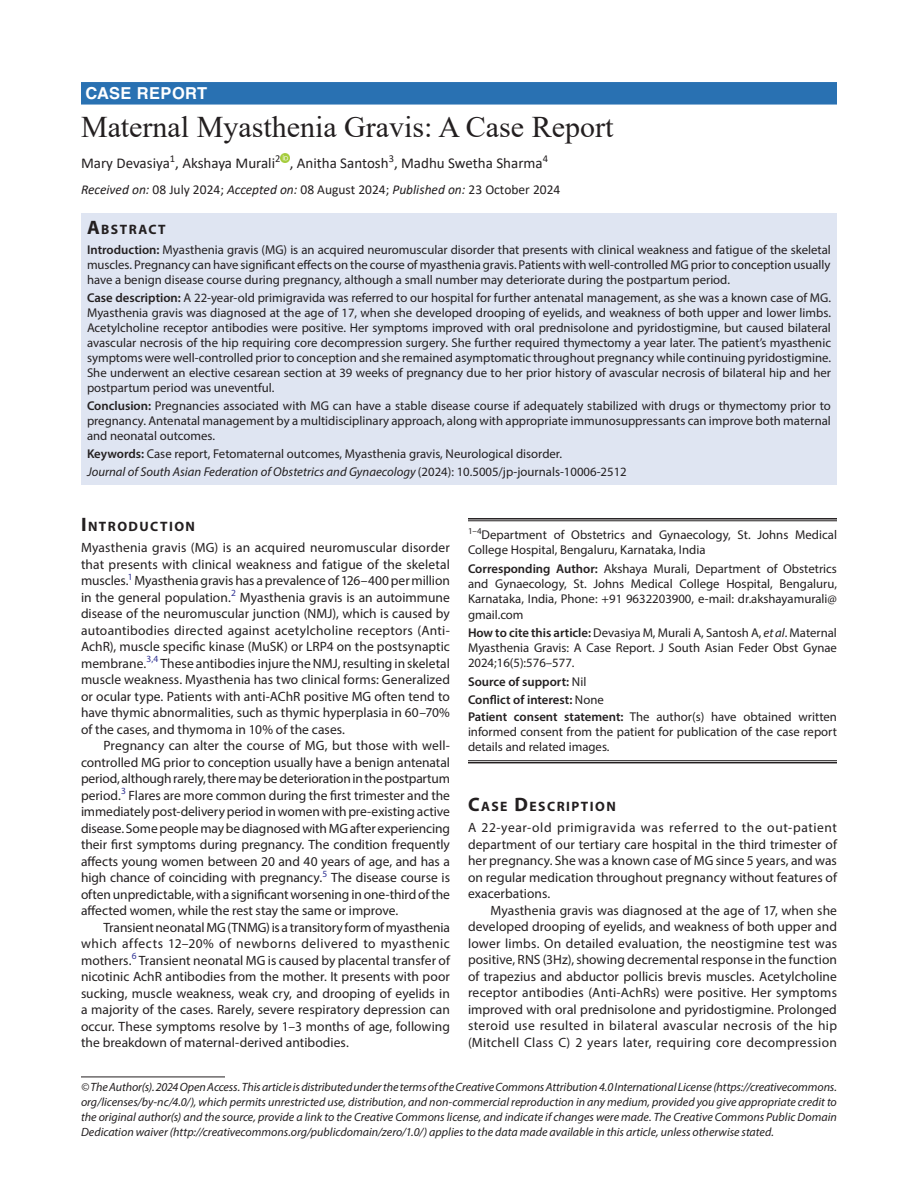
<style>
.page{position:relative;width:918px;height:1188px;background:#fff}
.page>*{position:absolute;margin:0;border:0;box-sizing:border-box;transform-origin:0 0}
.t1{font:30px "Times New Roman";color:#231f20}
.ArticleType{font:700 16.5px "Helvetica LT Std";letter-spacing:.025em;color:#fff}
.AuthorName{font:15px "Calibri";color:#231f20}
.Head-1{font:700 13.65px "Myriad Pro";letter-spacing:.105em;color:#231f20}
.AbstractTitle{font:700 13.65px "Myriad Pro";letter-spacing:.105em;color:#231f20}
.Para-Indent{font:13.5px/16.5px "Myriad Pro";letter-spacing:.005em;color:#231f20;text-align:justify}
.Para-NoIndent{font:13.5px/16.5px "Myriad Pro";letter-spacing:.005em;color:#231f20;text-align:justify}
.PAS_History{font:13.5px "Calibri";color:#231f20}
.Abstract-Para-first{font:12.75px/15px "Myriad Pro";color:#231f20;text-align:justify}
.Corresponding_Author{font:12.75px/15.3px "Myriad Pro";color:#231f20;text-align:justify}
.Source{font:12.75px/15.3px "Myriad Pro";color:#231f20;text-align:justify}
.How_to_Cite{font:12.75px/15.3px "Myriad Pro";color:#231f20;text-align:justify}
.Affiliation-first{font:12.75px/15.3px "Myriad Pro";color:#231f20}
.JT_DOI{font:italic 12.75px "Myriad Pro";color:#231f20}
.Keywords{font:12.75px "Myriad Pro";color:#231f20}
.COI{font:600 12.75px "Myriad Pro";color:#231f20}
.Source-2{font:600 12.75px "Myriad Pro";color:#231f20}
.FootNote{font:italic 12px/15px "Myriad Pro";color:#231f20;text-align:justify}
.s1{font-style:italic}
.s2{font-size:19.5px}
.s3{font-weight:600}
.s4{font-style:normal}
.s5{font-weight:400}
</style>
<div class="page">
<div style="left:81px;top:82px;width:756px;height:23px;background:#2971b2"></div>
<div style="left:81px;top:214px;width:756px;height:25px;background:#dfe5f2"></div>
<div style="left:81px;top:238px;width:756px;height:55px;background:#dfe5f2"></div>
<div style="left:81px;top:286px;width:756px;height:115px;background:#dfe5f2"></div>
<div style="left:81px;top:394px;width:756px;height:55px;background:#dfe5f2"></div>
<div style="left:81px;top:442px;width:756px;height:25px;background:#dfe5f2"></div>
<div style="left:81px;top:460px;width:756px;height:25px;background:#dfe5f2"></div>
<svg style="left:281px;top:153px;width:9px;height:9px"></svg>
<hr style="left:81px;top:1077px;width:144px;height:1px;background:#231f20">
<hr style="left:468px;top:518px;width:369px;height:2px;background:#231f20">
<hr style="left:468px;top:521px;width:369px;height:1px;background:#231f20">
<hr style="left:468px;top:760px;width:369px;height:1px;background:#231f20">
<hr style="left:468px;top:762px;width:369px;height:1px;background:#231f20">
<p class="ArticleType" style="left:86px;top:83px;width:123px">CASE REPORT</p>
<p class="t1" style="left:81px;top:106px;width:534px">Maternal Myasthenia Gravis: A Case Report</p>
<p class="AuthorName" style="left:81px;top:153px;width:469px">Mary Devasiya<sup>1</sup>, Akshaya Murali<sup>2</sup> , Anitha Santosh<sup>3</sup>, Madhu Swetha Sharma<sup>4</sup></p>
<p class="PAS_History" style="left:81px;top:180px;width:481px"><span class="s1">Received on:</span> 08 July 2024; <span class="s1">Accepted on:</span> 08 August 2024; <span class="s1">Published on:</span> 23 October 2024</p>
<p class="AbstractTitle" style="left:87px;top:221px;width:80px"><span class="s2">A</span>BSTRACT</p>
<p class="Abstract-Para-first" style="left:87px;top:242px;width:745px"><span class="s3">Introduction:</span> Myasthenia gravis (MG) is an acquired neuromuscular disorder that presents with clinical weakness and fatigue of the skeletal muscles. Pregnancy can have significant effects on the course of myasthenia gravis. Patients with well-controlled MG prior to conception usually have a benign disease course during pregnancy, although a small number may deteriorate during the postpartum period.</p>
<p class="Abstract-Para-first" style="left:87px;top:290px;width:746px"><span class="s3">Case description:</span> A 22-year-old primigravida was referred to our hospital for further antenatal management, as she was a known case of MG.<br>Myasthenia gravis was diagnosed at the age of 17, when she developed drooping of eyelids, and weakness of both upper and lower limbs.<br>Acetylcholine receptor antibodies were positive. Her symptoms improved with oral prednisolone and pyridostigmine, but caused bilateral avascular necrosis of the hip requiring core decompression surgery. She further required thymectomy a year later. The patient’s myasthenic symptoms were well-controlled prior to conception and she remained asymptomatic throughout pregnancy while continuing pyridostigmine.<br>She underwent an elective cesarean section at 39 weeks of pregnancy due to her prior history of avascular necrosis of bilateral hip and her postpartum period was uneventful.</p>
<p class="Abstract-Para-first" style="left:87px;top:398px;width:746px"><span class="s3">Conclusion:</span> Pregnancies associated with MG can have a stable disease course if adequately stabilized with drugs or thymectomy prior to pregnancy. Antenatal management by a multidisciplinary approach, along with appropriate immunosuppressants can improve both maternal and neonatal outcomes.</p>
<p class="Keywords" style="left:87px;top:446px;width:477px"><span class="s3">Keywords:</span> Case report, Fetomaternal outcomes, Myasthenia gravis, Neurological disorder.</p>
<p class="JT_DOI" style="left:87px;top:464px;width:541px">Journal of South Asian Federation of Obstetrics and Gynaecology <span class="s4">(2024): 10.5005/jp-journals-10006-2512</span></p>
<p class="Head-1" style="left:81px;top:518px;width:116px"><span class="s2">I</span>NTRODUCTION</p>
<p class="Para-NoIndent" style="left:81px;top:539px;width:371px">Myasthenia gravis (MG) is an acquired neuromuscular disorder that presents with clinical weakness and fatigue of the skeletal muscles.<sup>1</sup> Myasthenia gravis has a prevalence of 126–400 per million in the general population.<sup>2</sup> Myasthenia gravis is an autoimmune disease of the neuromuscular junction (NMJ), which is caused by autoantibodies directed against acetylcholine receptors (Anti-AchR), muscle specific kinase (MuSK) or LRP4 on the postsynaptic membrane.<sup>3,4</sup> These antibodies injure the NMJ, resulting in skeletal muscle weakness. Myasthenia has two clinical forms: Generalized or ocular type. Patients with anti-AChR positive MG often tend to have thymic abnormalities, such as thymic hyperplasia in 60–70% of the cases, and thymoma in 10% of the cases.</p>
<p class="Para-Indent" style="left:81px;top:737px;width:371px;text-indent:22px">Pregnancy can alter the course of MG, but those with well&shy;controlled MG prior to conception usually have a benign antenatal period, although rarely, there may be deterioration in the postpartum period.<sup>3</sup> Flares are more common during the first trimester and the immediately post-delivery period in women with pre-existing active disease. Some people may be diagnosed with MG after experiencing their first symptoms during pregnancy. The condition frequently affects young women between 20 and 40 years of age, and has a high chance of coinciding with pregnancy.<sup>5</sup> The disease course is often unpredictable, with a significant worsening in one-third of the affected women, while the rest stay the same or improve.</p>
<p class="Para-Indent" style="left:81px;top:919px;width:371px;text-indent:22px">Transient neonatal MG (TNMG) is a transitory form of myasthenia which affects 12–20% of newborns delivered to myasthenic mothers.<sup>6</sup> Transient neonatal MG is caused by placental transfer of nicotinic AchR antibodies from the mother. It presents with poor sucking, muscle weakness, weak cry, and drooping of eyelids in a majority of the cases. Rarely, severe respiratory depression can occur. These symptoms resolve by 1–3 months of age, following the breakdown of maternal-derived antibodies.</p>
<p class="Affiliation-first" style="left:468px;top:527px;width:371px"><sup>1–4</sup>Department of Obstetrics and Gynaecology, St. Johns Medical<br>College Hospital, Bengaluru, Karnataka, India</p>
<p class="Corresponding_Author" style="left:468px;top:561px;width:371px"><span class="s3">Corresponding Author:</span> Akshaya Murali, Department of Obstetrics and Gynaecology, St. Johns Medical College Hospital, Bengaluru, Karnataka, India, Phone: +91 9632203900, e-mail: dr.akshayamurali@ gmail.com</p>
<p class="How_to_Cite" style="left:468px;top:625px;width:371px"><span class="s3">How to cite this article:</span> Devasiya M, Murali A, Santosh A, <span class="s1">et al</span>. Maternal Myasthenia Gravis: A Case Report. J South Asian Feder Obst Gynae 2024;16(5):576–577.</p>
<p class="Source-2" style="left:468px;top:673px;width:120px">Source of support: <span class="s5">Nil</span></p>
<p class="COI" style="left:468px;top:692px;width:137px">Conflict of interest: <span class="s5">None</span></p>
<p class="Source" style="left:468px;top:709px;width:370px"><span class="s3">Patient consent statement:</span> The author(s) have obtained written informed consent from the patient for publication of the case report details and related images.</p>
<p class="Head-1" style="left:468px;top:798px;width:149px"><span class="s2">C</span>ASE <span class="s2">D</span>ESCRIPTION</p>
<p class="Para-NoIndent" style="left:468px;top:819px;width:371px">A 22-year-old primigravida was referred to the out-patient department of our tertiary care hospital in the third trimester of her pregnancy. She was a known case of MG since 5 years, and was on regular medication throughout pregnancy without features of exacerbations.</p>
<p class="Para-Indent" style="left:468px;top:902px;width:371px;text-indent:22px">Myasthenia gravis was diagnosed at the age of 17, when she developed drooping of eyelids, and weakness of both upper and lower limbs. On detailed evaluation, the neostigmine test was positive, RNS (3Hz), showing decremental response in the function of trapezius and abductor pollicis brevis muscles. Acetylcholine receptor antibodies (Anti-AchRs) were positive. Her symptoms improved with oral prednisolone and pyridostigmine. Prolonged steroid use resulted in bilateral avascular necrosis of the hip (Mitchell Class C) 2 years later, requiring core decompression</p>
<p class="FootNote" style="left:81px;top:1079px;width:758px">© The Author(s). 2024 Open Access. This article is distributed under the terms of the Creative Commons Attribution 4.0 International License (https://creativecommons. org/licenses/by-nc/4.0/), which permits unrestricted use, distribution, and non-commercial reproduction in any medium, provided you give appropriate credit to the original author(s) and the source, provide a link to the Creative Commons license, and indicate if changes were made. The Creative Commons Public Domain Dedication waiver (http://creativecommons.org/publicdomain/zero/1.0/) applies to the data made available in this article, unless otherwise stated.</p>
</div>
